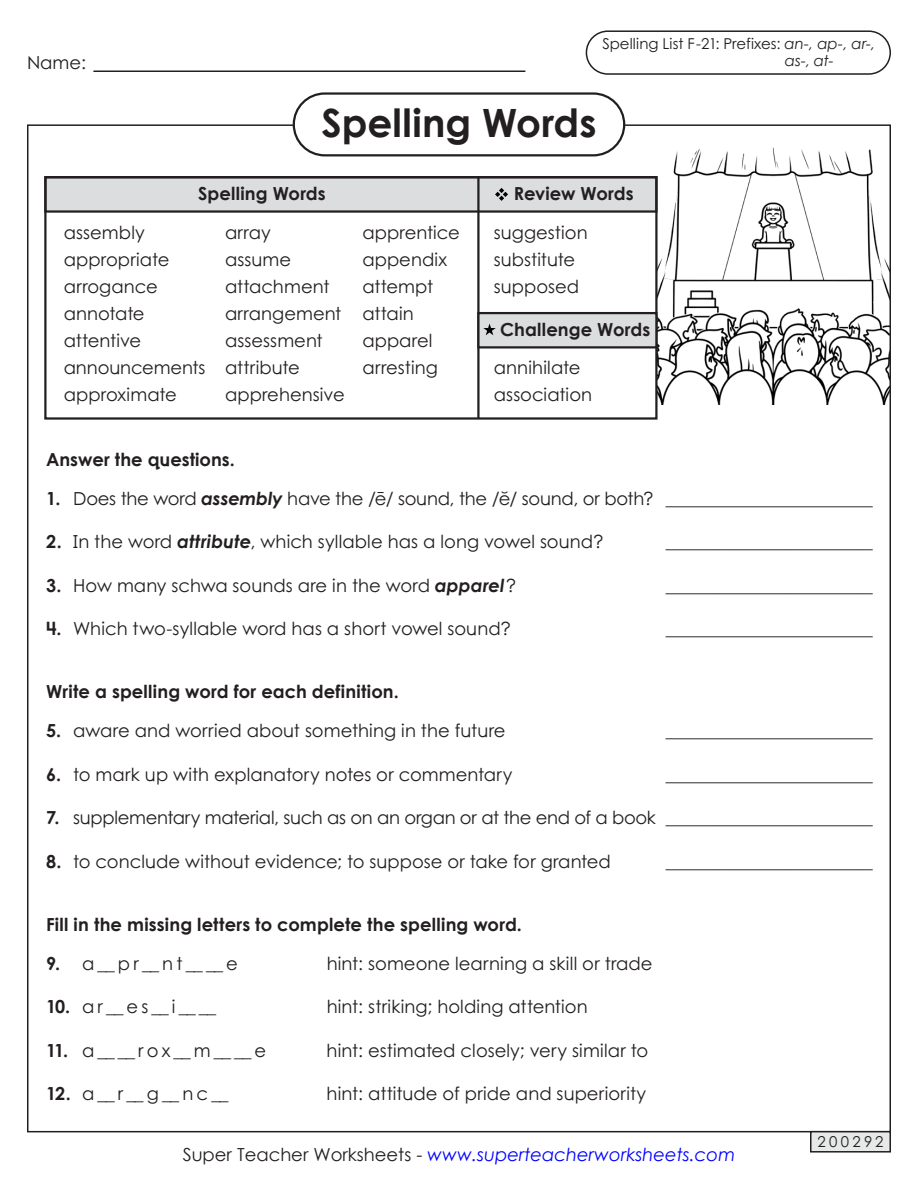
<style>
.page{position:relative;width:918px;height:1188px;background:#fff}
.page>*{position:absolute;margin:0;border:0;box-sizing:border-box;transform-origin:0 0}
.t1{font:700 39px "Century STW4";color:#231f20}
.t2{font:18px/27px "Century STW4";color:#231f20}
.t3{font:700 18px "Century STW4";letter-spacing:.005em;color:#231f20}
.t4{font:18px "Century STW4";letter-spacing:-.02em;color:#231f20}
.t5{font:italic 18px "Century Gothic 2";color:#00f}
.t6{font:15px/16.5px "Century STW4";letter-spacing:.005em;color:#231f20}
.s1{font-style:italic}
.s2{font-weight:700}
.s3{font-weight:700;font-style:italic}
.s4{font-style:normal;color:#231f20}
</style>
<div class="page">
<img style="left:658px;top:147px;width:230px;height:257px">
<hr style="left:93px;top:70px;width:432px;height:2px;background:#231f20">
<div style="left:293px;top:92px;width:332px;height:64px;border:2px solid #231f20;border-radius:31px"></div>
<div style="left:811px;top:1132px;width:79px;height:20px;background:#e7e8e8"></div>
<div style="left:810px;top:1131px;width:81px;height:22px;border:2px solid #231f20"></div>
<div style="left:586px;top:30px;width:305px;height:45px;border:2px solid #231f20;border-radius:21px"></div>
<div style="left:45px;top:177px;width:611px;height:35px;background:#dcddde"></div>
<div style="left:44px;top:176px;width:614px;height:37px;border:2px solid #231f20"></div>
<hr style="left:477px;top:176px;width:3px;height:242px;background:#231f20">
<div style="left:44px;top:176px;width:614px;height:244px;border:2px solid #231f20"></div>
<div style="left:478px;top:313px;width:178px;height:34px;background:#dcddde"></div>
<div style="left:477px;top:312px;width:181px;height:37px;border:2px solid #231f20"></div>
<svg style="left:495px;top:188px;width:13px;height:13px"></svg>
<svg style="left:483px;top:324px;width:13px;height:11px"></svg>
<p class="t2" style="left:27px;top:49px;width:61px">Name:</p>
<p class="t6" style="left:785px;top:36px;width:92px;text-indent:-182px">Spelling List F-21: Prefixes: <span class="s1">an-, ap-, ar-, as-, at-</span></p>
<h1 class="t1" style="left:322px;top:94px;width:276px">Spelling Words</h1>
<p class="t3" style="left:198px;top:180px;width:129px">Spelling Words</p>
<p class="t3" style="left:514px;top:180px;width:121px">Review Words</p>
<p class="t2" style="left:494px;top:219px;width:95px">suggestion substitute supposed</p>
<p class="t2" style="left:64px;top:218px;width:143px">assembly appropriate arrogance annotate attentive announcements approximate</p>
<p class="t2" style="left:225px;top:218px;width:121px">array<br>assume attachment arrangement assessment attribute apprehensive</p>
<p class="t2" style="left:362px;top:219px;width:99px">apprentice appendix attempt attain apparel arresting</p>
<p class="t3" style="left:500px;top:316px;width:152px">Challenge Words</p>
<p class="t2" style="left:494px;top:354px;width:100px">annihilate association</p>
<p class="t3" style="left:46px;top:446px;width:190px">Answer the questions.</p>
<p class="t2" style="left:46px;top:484px;width:828px"><span class="s2">1.</span> Does the word <span class="s3">assembly</span> have the /ē/ sound, the /ĕ/ sound, or both? _______________________</p>
<p class="t2" style="left:46px;top:528px;width:559px"><span class="s2">2.</span> In the word <span class="s3">attribute</span>, which syllable has a long vowel sound?</p>
<p class="t2" style="left:666px;top:528px;width:208px">_______________________</p>
<p class="t2" style="left:46px;top:572px;width:471px"><span class="s2">3.</span> How many schwa sounds are in the word <span class="s3">apparel</span>?</p>
<p class="t2" style="left:666px;top:572px;width:208px">_______________________</p>
<p class="t2" style="left:46px;top:615px;width:466px"><span class="s2">4.</span> Which two-syllable word has a short vowel sound?</p>
<p class="t2" style="left:666px;top:615px;width:208px">_______________________</p>
<p class="t3" style="left:46px;top:678px;width:354px">Write a spelling word for each definition.</p>
<p class="t2" style="left:46px;top:717px;width:461px"><span class="s2">5.</span> aware and worried about something in the future</p>
<p class="t2" style="left:666px;top:717px;width:208px">_______________________</p>
<p class="t2" style="left:46px;top:761px;width:468px"><span class="s2">6.</span> to mark up with explanatory notes or commentary</p>
<p class="t2" style="left:666px;top:761px;width:208px">_______________________</p>
<p class="t4" style="left:46px;top:805px;width:828px"><span class="s2">7.</span> supplementary material, such as on an organ or at the end of a book _______________________</p>
<p class="t2" style="left:46px;top:848px;width:566px"><span class="s2">8.</span> to conclude without evidence; to suppose or take for granted</p>
<p class="t2" style="left:666px;top:848px;width:208px">_______________________</p>
<p class="t3" style="left:46px;top:911px;width:477px">Fill in the missing letters to complete the spelling word.</p>
<p class="t2" style="left:46px;top:950px;width:193px"><span class="s2">9.</span> a __ p r __ n t __ __ e</p>
<p class="t2" style="left:327px;top:950px;width:327px">hint: someone learning a skill or trade</p>
<p class="t2" style="left:46px;top:993px;width:171px"><span class="s2">10.</span> a r __ e s __ i __ __</p>
<p class="t2" style="left:327px;top:993px;width:263px">hint: striking; holding attention</p>
<p class="t2" style="left:46px;top:1037px;width:222px"><span class="s2">11.</span> a __ __ r o x __ m __ __ e</p>
<p class="t2" style="left:327px;top:1037px;width:323px">hint: estimated closely; very similar to</p>
<p class="t2" style="left:46px;top:1080px;width:184px"><span class="s2">12.</span> a __ r __ g __ n c __</p>
<p class="t2" style="left:327px;top:1080px;width:321px">hint: attitude of pride and superiority</p>
<p class="t5" style="left:183px;top:1142px;width:554px"><span class="s4">Super Teacher Worksheets -</span> www.superteacherworksheets.com</p>
<p class="t6" style="left:817px;top:1133px;width:68px">200292</p>
</div>
